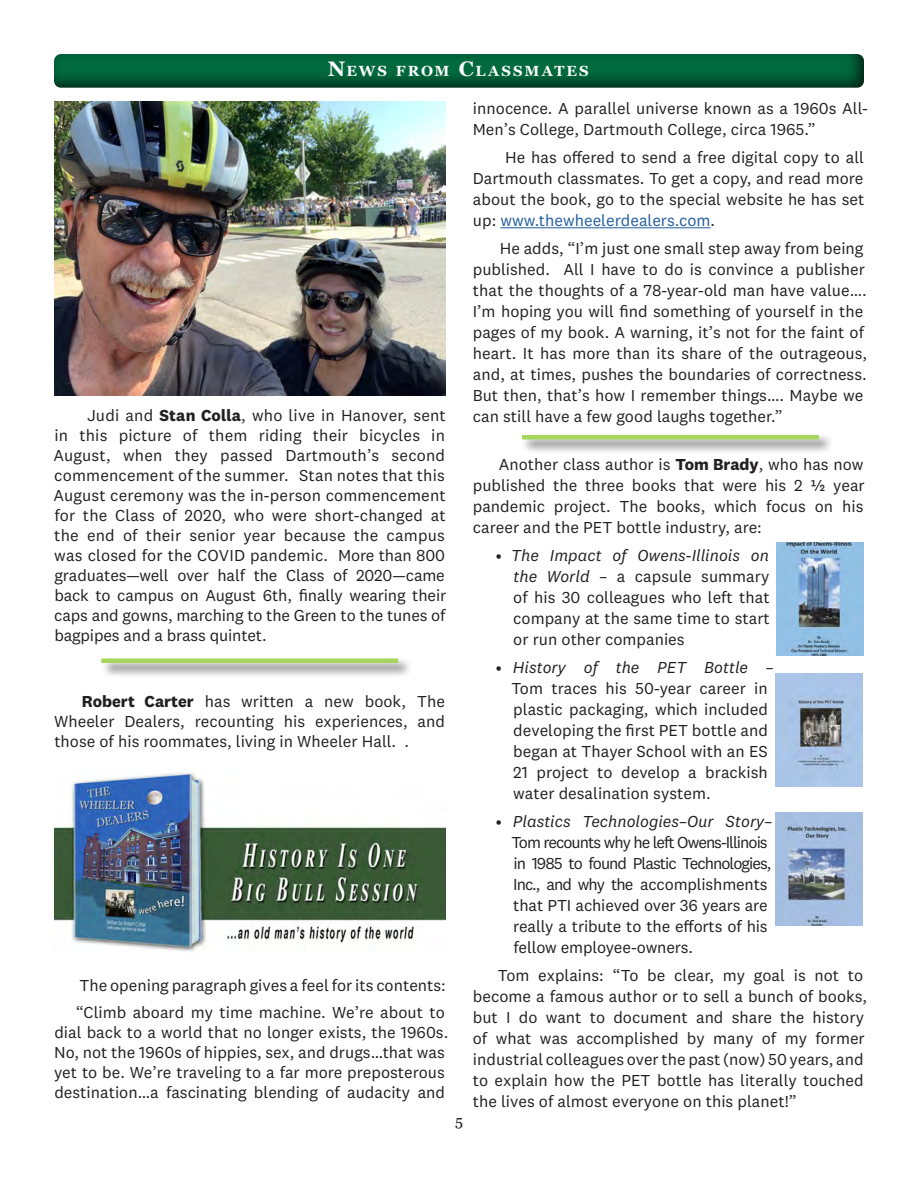
<style>
.page{position:relative;width:918px;height:1188px;background:#fff}
.page>*{position:absolute;margin:0;border:0;box-sizing:border-box;transform-origin:0 0}
.t1{font:16.5px/21px "National 2";color:#231f20}
.t2{font:15px "Georgia";color:#231f20}
.t3{font:700 14.7px "Georgia";letter-spacing:.14em;color:#fff}
.s1{font-size:21px}
.s2{font-weight:700}
.s3{color:#215e9f}
.s4{font-style:italic}
</style>
<div class="page">
<hr style="left:500px;top:227px;width:211px;height:1px;background:#215e9f">
<div style="left:53px;top:53px;width:811px;height:36px;background:#231f20;opacity:.75"></div>
<div style="left:100px;top:657px;width:313px;height:21px;background:#231f20;opacity:.75"></div>
<div style="left:101px;top:658px;width:297px;height:5px;background:#a5d75f"></div>
<div style="left:521px;top:434px;width:313px;height:21px;background:#231f20;opacity:.75"></div>
<div style="left:522px;top:435px;width:297px;height:5px;background:#a5d75f"></div>
<img style="left:54px;top:102px;width:392px;height:293px">
<img style="left:54px;top:772px;width:392px;height:180px">
<img style="left:776px;top:542px;width:88px;height:113px">
<img style="left:775px;top:674px;width:88px;height:112px">
<img style="left:775px;top:812px;width:88px;height:113px">
<p class="t3" style="left:328px;top:60px;width:263px"><span class="s1">N</span>EWS FROM <span class="s1">C</span>LASSMATES</p>
<p class="t1" style="left:53px;top:406px;width:394px;line-height:20px;text-align:justify;text-indent:34px">Judi and <span class="s2">Stan Colla</span>, who live in Hanover, sent in this picture of them riding their bicycles in August, when they passed Dartmouth’s second commencement of the summer. Stan notes that this August ceremony was the in-person commencement for the Class of 2020, who were short-changed at the end of their senior year because the campus was closed for the COVID pandemic. More than 800 graduates—well over half the Class of 2020—came back to campus on August 6th, finally wearing their caps and gowns, marching to the Green to the tunes of bagpipes and a brass quintet.</p>
<p class="t1" style="left:54px;top:691px;width:393px;line-height:20px;text-align:justify;text-indent:28px"><span class="s2">Robert Carter</span> has written a new book, The Wheeler Dealers, recounting his experiences, and those of his roommates, living in Wheeler Hall. .</p>
<p class="t1" style="left:79px;top:975px;width:368px">The opening paragraph gives a feel for its contents:</p>
<p class="t1" style="left:54px;top:1002px;width:396px;line-height:20px;text-indent:22px">“Climb aboard my time machine. We’re about to dial back to a world that no longer exists, the 1960s.<br>No, not the 1960s of hippies, sex, and drugs…that was yet to be. We’re traveling to a far more preposterous destination…a fascinating blending of audacity and</p>
<p class="t2" style="left:455px;top:1110px;width:9px">5</p>
<p class="t1" style="left:473px;top:98px;width:397px">innocence. A parallel universe known as a 1960s All-<br>Men’s College, Dartmouth College, circa 1965.”</p>
<p class="t1" style="left:473px;top:146px;width:393px;text-align:justify;text-indent:33px">He has offered to send a free digital copy to all Dartmouth classmates. To get a copy, and read more about the book, go to the special website he has set up: <span class="s3">www.thewheelerdealers.com</span>.</p>
<p class="t1" style="left:473px;top:237px;width:396px;text-indent:27px">He adds, “I’m just one small step away from being published. All I have to do is convince a publisher that the thoughts of a 78-year-old man have value….<br>I’m hoping you will find something of yourself in the pages of my book. A warning, it’s not for the faint of heart. It has more than its share of the outrageous, and, at times, pushes the boundaries of correctness.<br>But then, that’s how I remember things…. Maybe we can still have a few good laughs together.”</p>
<p class="t1" style="left:473px;top:453px;width:394px;text-align:justify;text-indent:26px">Another class author is <span class="s2">Tom Brady</span>, who has now published the three books that were his 2 ½ year pandemic project. The books, which focus on his career and the PET bottle industry, are:</p>
<p class="t1" style="left:513px;top:544px;width:258px;text-align:justify;text-indent:-17px"><span class="s4">• The Impact of Owens-Illinois on the World</span> – a capsule summary of his 30 colleagues who left that company at the same time to start or run other companies</p>
<p class="t1" style="left:511px;top:656px;width:264px;text-indent:-15px"><span class="s4">• History of the PET Bottle</span> –<br>Tom traces his 50-year career in plastic packaging, which included developing the first PET bottle and began at Thayer School with an ES<br>21 project to develop a brackish water desalination system.</p>
<p class="t1" style="left:511px;top:810px;width:263px;text-indent:-15px"><span class="s4">• Plastics Technologies–Our Story</span>– Tom recounts why he left Owens-Illinois in 1985 to found Plastic Technologies, Inc., and why the accomplishments that PTI achieved over 36 years are really a tribute to the efforts of his fellow employee-owners.</p>
<p class="t1" style="left:473px;top:964px;width:396px;text-indent:25px">Tom explains: “To be clear, my goal is not to become a famous author or to sell a bunch of books, but I do want to document and share the history of what was accomplished by many of my former industrial colleagues over the past (now) 50 years, and to explain how the PET bottle has literally touched the lives of almost everyone on this planet!”</p>
</div>
